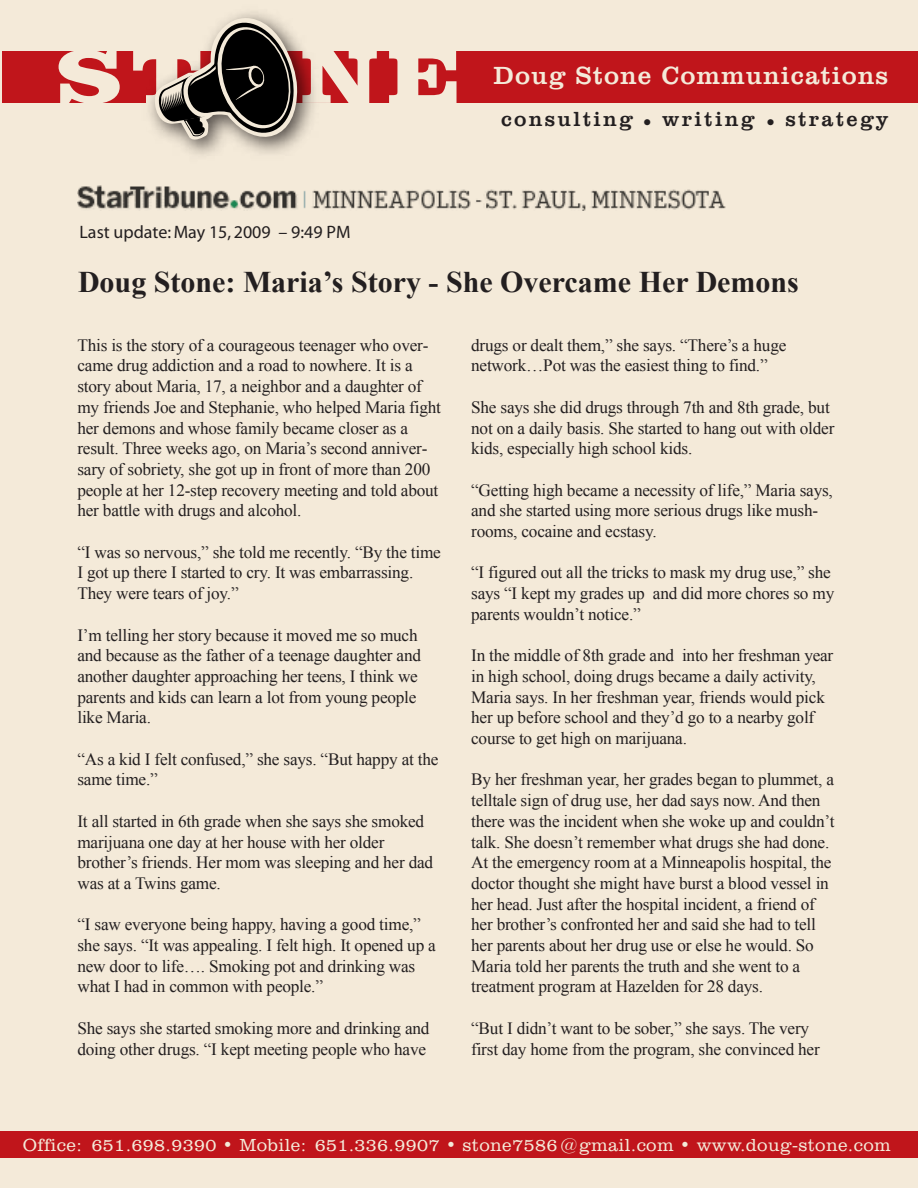
<style>
.page{position:relative;width:918px;height:1188px;background:#f4ead9}
.page>*{position:absolute;margin:0;border:0;box-sizing:border-box;transform-origin:0 0}
.t1{font:700 30px "Times New Roman";color:#231f20}
.t2{font:25.5px "Clarendon BT";letter-spacing:.04em;color:#f4ead9}
.t3{font:21px "Clarendon BT";letter-spacing:.11em;color:#231f20}
.t4{font:300 18px "Clarendon BT";letter-spacing:.02em;color:#f4ead9}
.t5{font:18px "Myriad";color:#231f20}
.t6{font:17.25px/20.7px "Times New Roman";letter-spacing:-.01em;color:#231f20}
</style>
<div class="page">
<div style="left:2px;top:51px;width:916px;height:51px;background:#c0151b"></div>
<svg style="left:59px;top:51px;width:61px;height:52px"></svg>
<svg style="left:389px;top:51px;width:68px;height:52px"></svg>
<div style="left:0;top:1132px;width:918px;height:26px;background:#c0151b"></div>
<svg style="left:133px;top:13px;width:244px;height:139px"></svg>
<img style="left:77px;top:185px;width:648px;height:26px">
<h2 class="t2" style="left:494px;top:59px;width:396px">Doug Stone Communications</h2>
<p class="t5" style="left:80px;top:223px;width:272px">Last update: May 15, 2009 – 9:49 PM</p>
<p class="t3" style="left:501px;top:106px;width:389px">consulting • writing • strategy</p>
<h1 class="t1" style="left:78px;top:265px;width:722px">Doug Stone: Maria’s Story - She Overcame Her Demons</h1>
<p class="t6" style="left:77px;top:334px;width:365px">This is the story of a courageous teenager who over&shy;came drug addiction and a road to nowhere. It is a story about Maria, 17, a neighbor and a daughter of my friends Joe and Stephanie, who helped Maria fight her demons and whose family became closer as a result. Three weeks ago, on Maria’s second anniver&shy;sary of sobriety, she got up in front of more than 200 people at her 12-step recovery meeting and told about her battle with drugs and alcohol.</p>
<p class="t6" style="left:77px;top:541px;width:365px">“I was so nervous,” she told me recently. “By the time<br>I got up there I started to cry. It was embarrassing.<br>They were tears of joy.”</p>
<p class="t6" style="left:77px;top:624px;width:345px">I’m telling her story because it moved me so much and because as the father of a teenage daughter and another daughter approaching her teens, I think we parents and kids can learn a lot from young people like Maria.</p>
<p class="t6" style="left:77px;top:748px;width:363px">“As a kid I felt confused,” she says. “But happy at the same time.”</p>
<p class="t6" style="left:77px;top:811px;width:357px">It all started in 6th grade when she says she smoked marijuana one day at her house with her older brother’s friends. Her mom was sleeping and her dad was at a Twins game.</p>
<p class="t6" style="left:77px;top:914px;width:360px">“I saw everyone being happy, having a good time,” she says. “It was appealing. I felt high. It opened up a new door to life…. Smoking pot and drinking was what I had in common with people.”</p>
<p class="t6" style="left:77px;top:1018px;width:354px">She says she started smoking more and drinking and doing other drugs. “I kept meeting people who have</p>
<p class="t6" style="left:471px;top:334px;width:317px">drugs or dealt them,” she says. “There’s a huge network…Pot was the easiest thing to find.”</p>
<p class="t6" style="left:471px;top:397px;width:365px">She says she did drugs through 7th and 8th grade, but not on a daily basis. She started to hang out with older kids, especially high school kids.</p>
<p class="t6" style="left:471px;top:479px;width:363px">“Getting high became a necessity of life,” Maria says, and she started using more serious drugs like mush&shy;rooms, cocaine and ecstasy.</p>
<p class="t6" style="left:471px;top:562px;width:365px">“I figured out all the tricks to mask my drug use,” she says “I kept my grades up and did more chores so my parents wouldn’t notice.”</p>
<p class="t6" style="left:471px;top:645px;width:364px">In the middle of 8th grade and into her freshman year in high school, doing drugs became a daily activity, Maria says. In her freshman year, friends would pick her up before school and they’d go to a nearby golf course to get high on marijuana.</p>
<p class="t6" style="left:471px;top:769px;width:365px">By her freshman year, her grades began to plummet, a telltale sign of drug use, her dad says now. And then there was the incident when she woke up and couldn’t talk. She doesn’t remember what drugs she had done.<br>At the emergency room at a Minneapolis hospital, the doctor thought she might have burst a blood vessel in her head. Just after the hospital incident, a friend of her brother’s confronted her and said she had to tell her parents about her drug use or else he would. So Maria told her parents the truth and she went to a treatment program at Hazelden for 28 days.</p>
<p class="t6" style="left:471px;top:1018px;width:350px">“But I didn’t want to be sober,” she says. The very first day home from the program, she convinced her</p>
<p class="t4" style="left:23px;top:1134px;width:869px">Office: 651.698.9390 • Mobile: 651.336.9907 • stone7586@gmail.com • www.doug-stone.com</p>
</div>
